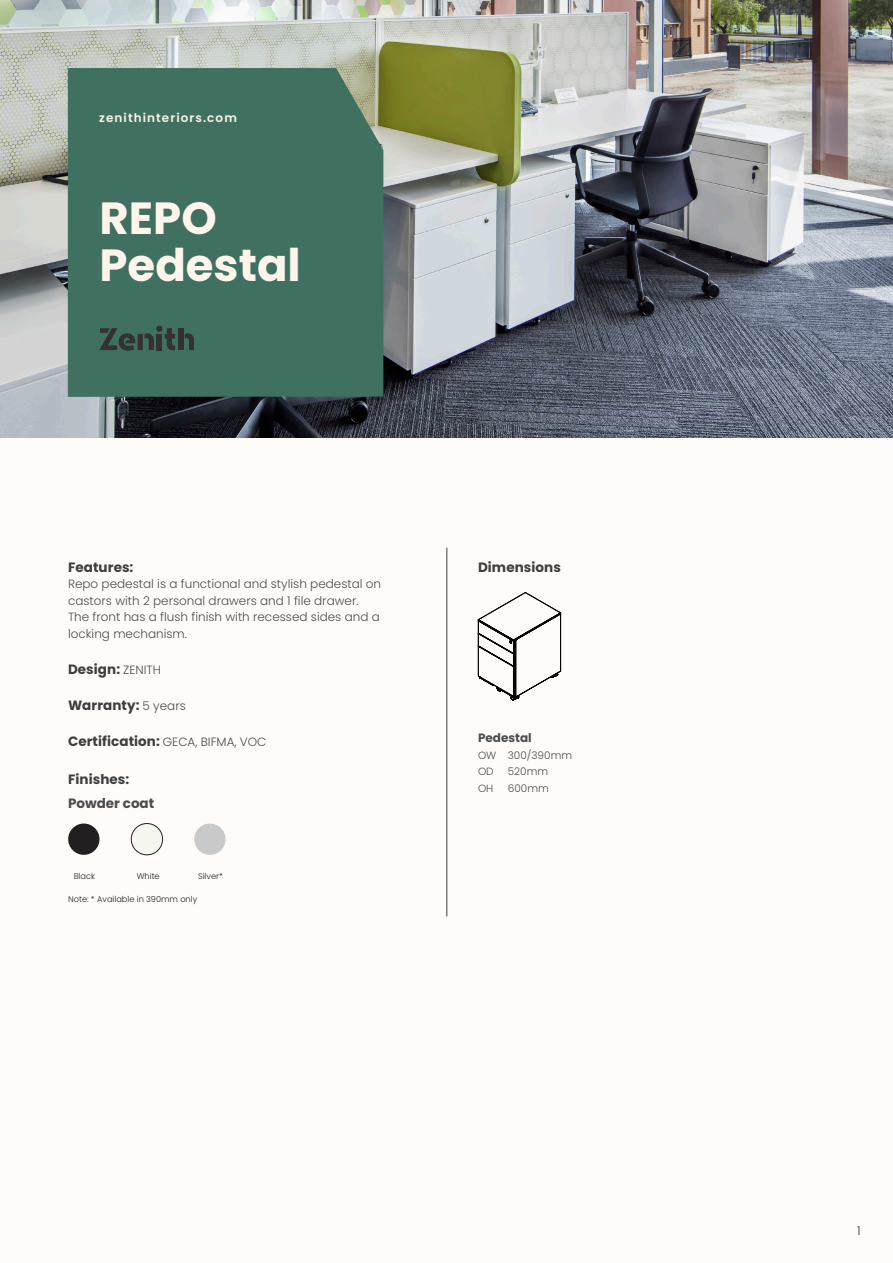
<style>
.page{position:relative;width:893px;height:1263px;background:#fffbf8}
.page>*{position:absolute;margin:0;border:0;box-sizing:border-box;transform-origin:0 0}
.PRODUCT_NAME{font:700 45px "Poppins";color:#fff5ed}
.t1{font:700 13.5px "Poppins";letter-spacing:.005em;color:#3e3e3f}
.COPY{font:700 13.5px "Poppins";color:#4b4c4d}
.COPY-2{font:300 12px/16.5px "Poppins";color:#4b4c4d}
.WEBSITE_TOP_LEFT{font:600 12px "Poppins";letter-spacing:.09em;color:#fdf3eb}
.t2{font:700 12px "Poppins";color:#4b4c4d}
.t3{font:300 12px "Poppins";color:#312f30}
.t4{font:300 10.5px "Poppins";color:#4b4c4d}
.SPEC{font:300 8.25px "Poppins";color:#231f20}
.s1{font-weight:300;font-size:12px;color:#4b4c4d}
</style>
<div class="page">
<div style="left:68px;top:823px;width:31px;height:32px;background:#231f20;border-radius:50%"></div>
<div style="left:194px;top:823px;width:32px;height:32px;background:#c9c9c9;border-radius:50%"></div>
<div style="left:131px;top:823px;width:32px;height:32px;background:#f5f6ee;border-radius:50%"></div>
<div style="left:131px;top:823px;width:32px;height:32px;border:1px solid #231f20;border-radius:50%"></div>
<img style="left:0;top:0;width:893px;height:437px">
<div style="left:68px;top:68px;width:315px;height:329px;background:#407060"></div>
<hr style="left:447px;top:548px;width:1px;height:368px;background:#3e3e3f">
<div style="left:157px;top:334px;width:5px;height:16px;background:#333132"></div>
<div style="left:156px;top:326px;width:7px;height:6px;background:#333132;border-radius:50%"></div>
<svg style="left:165px;top:328px;width:10px;height:23px"></svg>
<div style="left:178px;top:328px;width:5px;height:22px;background:#333132"></div>
<svg style="left:185px;top:333px;width:9px;height:17px"></svg>
<svg style="left:100px;top:328px;width:54px;height:23px"></svg>
<svg style="left:478px;top:592px;width:83px;height:109px"></svg>
<p class="WEBSITE_TOP_LEFT" style="left:99px;top:111px;width:139px">zenithinteriors.com</p>
<p class="PRODUCT_NAME" style="left:100px;top:192px;width:119px">REPO</p>
<p class="PRODUCT_NAME" style="left:100px;top:239px;width:203px">Pedestal</p>
<p class="t1" style="left:68px;top:559px;width:67px">Features:</p>
<p class="COPY-2" style="left:68px;top:576px;width:315px">Repo pedestal is a functional and stylish pedestal on castors with 2 personal drawers and 1 file drawer.<br>The front has a flush finish with recessed sides and a locking mechanism.</p>
<p class="t1" style="left:68px;top:661px;width:94px">Design: <span class="s1">ZENITH</span></p>
<p class="t1" style="left:68px;top:697px;width:119px">Warranty: <span class="s1">5 years</span></p>
<p class="t1" style="left:68px;top:733px;width:200px">Certification: <span class="s1">GECA, BIFMA, VOC</span></p>
<p class="t1" style="left:68px;top:772px;width:63px">Finishes:</p>
<p class="COPY" style="left:68px;top:796px;width:88px">Powder coat</p>
<p class="SPEC" style="left:74px;top:871px;width:23px">Black</p>
<p class="SPEC" style="left:198px;top:871px;width:26px">Silver*</p>
<p class="SPEC" style="left:68px;top:894px;width:131px">Note: * Available in 390mm only</p>
<p class="SPEC" style="left:137px;top:871px;width:25px">White</p>
<p class="t1" style="left:478px;top:559px;width:84px">Dimensions</p>
<p class="t2" style="left:478px;top:731px;width:55px">Pedestal</p>
<p class="t4" style="left:478px;top:749px;width:96px">OW 300/390mm</p>
<p class="t4" style="left:478px;top:766px;width:17px">OD</p>
<p class="t4" style="left:508px;top:766px;width:42px">520mm</p>
<p class="t4" style="left:478px;top:782px;width:17px">OH</p>
<p class="t4" style="left:508px;top:782px;width:43px">600mm</p>
<p class="t3" style="left:857px;top:1224px;width:5px">1</p>
</div>
